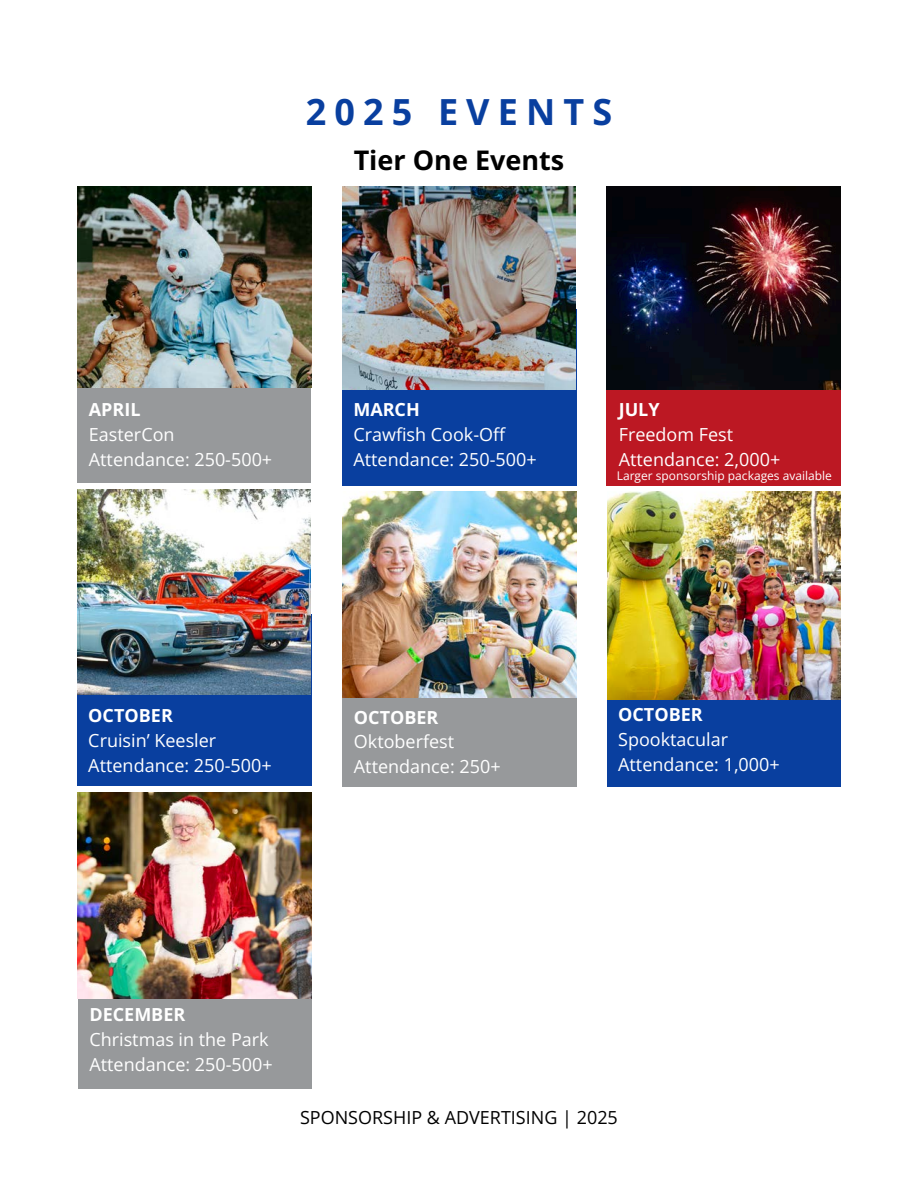
<style>
.page{position:relative;width:918px;height:1188px;background:#fff}
.page>*{position:absolute;margin:0;border:0;box-sizing:border-box;transform-origin:0 0}
.t1{font:700 36px "Open Sans";letter-spacing:.225em;color:#093f9f}
.t2{font:700 27px "Open Sans";color:#000}
.t3{font:18px/24.8px "Open Sans";color:#fff}
.t4{font:700 18px "Open Sans";color:#fff}
.t5{font:18px "Open Sans";color:#000}
.t6{font:12px "Open Sans";color:#fff}
</style>
<div class="page">
<div style="left:77px;top:307px;width:234px;height:176px;background:#97999b"></div>
<img style="left:77px;top:187px;width:234px;height:201px">
<div style="left:342px;top:309px;width:234px;height:177px;background:#093f9f"></div>
<img style="left:342px;top:187px;width:234px;height:202px">
<div style="left:606px;top:309px;width:234px;height:177px;background:#bc1823"></div>
<img style="left:606px;top:187px;width:234px;height:202px">
<div style="left:77px;top:615px;width:234px;height:171px;background:#093f9f"></div>
<img style="left:77px;top:490px;width:234px;height:205px">
<div style="left:343px;top:618px;width:234px;height:169px;background:#97999b"></div>
<img style="left:343px;top:491px;width:234px;height:207px">
<div style="left:607px;top:619px;width:234px;height:168px;background:#093f9f"></div>
<img style="left:607px;top:491px;width:234px;height:209px">
<div style="left:78px;top:919px;width:233px;height:170px;background:#97999b"></div>
<img style="left:78px;top:793px;width:234px;height:206px">
<h1 class="t1" style="left:306px;top:87px;width:308px">2025 EVENTS</h1>
<h2 class="t2" style="left:354px;top:141px;width:212px">Tier One Events</h2>
<p class="t4" style="left:89px;top:397px;width:53px">APRIL</p>
<p class="t3" style="left:89px;top:421px;width:185px">EasterCon<br>Attendance: 250-500+</p>
<p class="t4" style="left:353px;top:397px;width:68px">MARCH</p>
<p class="t3" style="left:353px;top:421px;width:185px">Crawfish Cook-Off<br>Attendance: 250-500+</p>
<p class="t4" style="left:619px;top:397px;width:42px">JULY</p>
<p class="t3" style="left:619px;top:421px;width:163px">Freedom Fest<br>Attendance: 2,000+</p>
<p class="t6" style="left:617px;top:468px;width:217px">Larger sponsorship packages available</p>
<p class="t4" style="left:88px;top:703px;width:86px">OCTOBER</p>
<p class="t3" style="left:88px;top:728px;width:185px">Cruisin’ Keesler<br>Attendance: 250-500+</p>
<p class="t4" style="left:354px;top:704px;width:86px">OCTOBER</p>
<p class="t3" style="left:354px;top:729px;width:148px">Oktoberfest<br>Attendance: 250+</p>
<p class="t4" style="left:618px;top:702px;width:86px">OCTOBER</p>
<p class="t3" style="left:618px;top:727px;width:163px">Spooktacular<br>Attendance: 1,000+</p>
<p class="t4" style="left:89px;top:1002px;width:97px">DECEMBER</p>
<p class="t3" style="left:89px;top:1026px;width:185px">Christmas in the Park<br>Attendance: 250-500+</p>
<p class="t5" style="left:300px;top:1105px;width:319px">SPONSORSHIP &amp; ADVERTISING | 2025</p>
</div>
